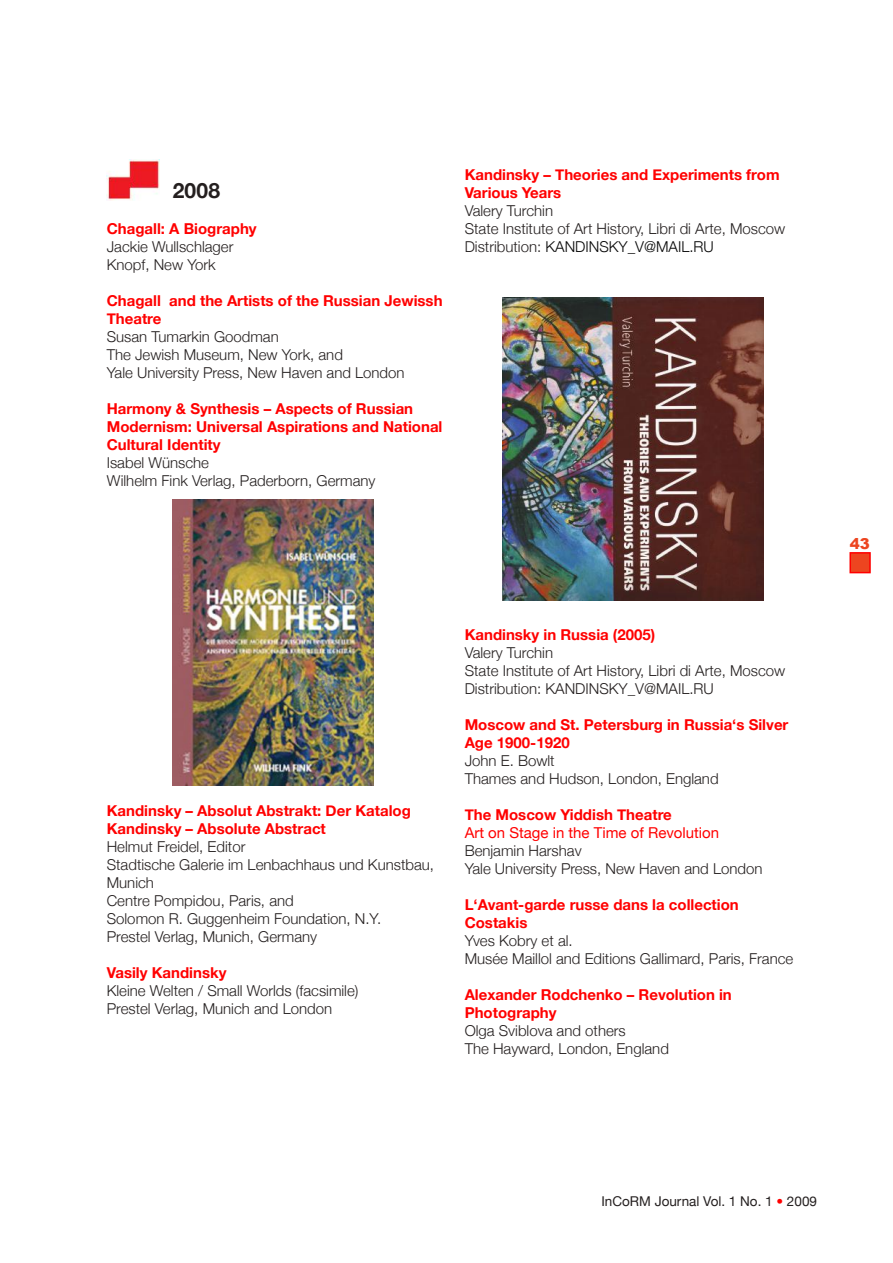
<style>
.page{position:relative;width:893px;height:1263px;background:#fff}
.page>*{position:absolute;margin:0;border:0;box-sizing:border-box;transform-origin:0 0}
.t1{font:700 21px "Helvetica Neue";color:#241f1f}
.t2{font:300 15px/18px "Helvetica Neue";color:#241f1f}
.t3{font:700 15px/18px "Helvetica Neue";color:#f00}
.t4{font:15px "Helvetica Neue";color:#f00}
.t5{font:900 15px "Arial";color:#ed4520}
.t6{font:13.5px "Helvetica Neue";color:#241f1f}
.s1{color:#080808}
.s2{color:#f00}
</style>
<div class="page">
<div style="left:849px;top:552px;width:22px;height:21px;background:#ed4520;border:2px solid #f00"></div>
<img style="left:107px;top:160px;width:53px;height:41px">
<img style="left:173px;top:500px;width:200px;height:285px">
<img style="left:502px;top:298px;width:262px;height:303px">
<h1 class="t1" style="left:173px;top:178px;width:49px">2008</h1>
<p class="t3" style="left:107px;top:219px;width:151px">Chagall: A Biography</p>
<p class="t2" style="left:107px;top:237px;width:128px">Jackie Wullschlager<br>Knopf, New York</p>
<p class="t3" style="left:107px;top:291px;width:337px">Chagall and the Artists of the Russian Jewissh<br>Theatre</p>
<p class="t2" style="left:107px;top:327px;width:299px">Susan Tumarkin Goodman<br>The Jewish Museum, New York, and<br>Yale University Press, New Haven and London</p>
<p class="t3" style="left:107px;top:399px;width:337px">Harmony &amp; Synthesis – Aspects of Russian<br>Modernism: Universal Aspirations and National<br>Cultural Identity</p>
<p class="t2" style="left:107px;top:453px;width:270px">Isabel Wünsche<br>Wilhelm Fink Verlag, Paderborn, Germany</p>
<p class="t3" style="left:465px;top:165px;width:316px">Kandinsky – Theories and Experiments from<br>Various Years</p>
<p class="t2" style="left:465px;top:201px;width:322px">Valery Turchin<br>State Institute of Art History, Libri di Arte, Moscow<br>Distribution: <span class="s1">KANDINSKY_V@MAIL.RU</span></p>
<p class="t3" style="left:107px;top:801px;width:306px">Kandinsky – Absolut Abstrakt: Der Katalog<br>Kandinsky – Absolute Abstract</p>
<p class="t2" style="left:107px;top:837px;width:329px">Helmut Freidel, Editor<br>Stadtische Galerie im Lenbachhaus und Kunstbau,<br>Munich<br>Centre Pompidou, Paris, and<br>Solomon R. Guggenheim Foundation, N.Y.<br>Prestel Verlag, Munich, Germany</p>
<p class="t3" style="left:107px;top:963px;width:121px">Vasily Kandinsky</p>
<p class="t2" style="left:107px;top:981px;width:253px">Kleine Welten / Small Worlds (facsimile)<br>Prestel Verlag, Munich and London</p>
<p class="t3" style="left:465px;top:625px;width:192px">Kandinsky in Russia (2005)</p>
<p class="t2" style="left:465px;top:643px;width:322px">Valery Turchin<br>State Institute of Art History, Libri di Arte, Moscow<br>Distribution: KANDINSKY_V@MAIL.RU</p>
<p class="t3" style="left:465px;top:715px;width:325px">Moscow and St. Petersburg in Russia‘s Silver<br>Age 1900-1920</p>
<p class="t2" style="left:465px;top:751px;width:255px">John E. Bowlt<br>Thames and Hudson, London, England</p>
<p class="t3" style="left:465px;top:805px;width:209px">The Moscow Yiddish Theatre</p>
<p class="t4" style="left:465px;top:824px;width:256px">Art on Stage in the Time of Revolution</p>
<p class="t2" style="left:465px;top:841px;width:299px">Benjamin Harshav<br>Yale University Press, New Haven and London</p>
<p class="t3" style="left:465px;top:895px;width:276px">L‘Avant-garde russe dans la collection<br>Costakis</p>
<p class="t2" style="left:465px;top:931px;width:330px">Yves Kobry et al.<br>Musée Maillol and Editions Gallimard, Paris, France</p>
<p class="t3" style="left:465px;top:985px;width:269px">Alexander Rodchenko – Revolution in<br>Photography</p>
<p class="t2" style="left:465px;top:1021px;width:206px">Olga Sviblova and others<br>The Hayward, London, England</p>
<p class="t5" style="left:850px;top:533px;width:22px">43</p>
<p class="t6" style="left:601px;top:1193px;width:217px">InCoRM Journal Vol. 1 No. 1 <span class="s2">•</span> 2009</p>
</div>
